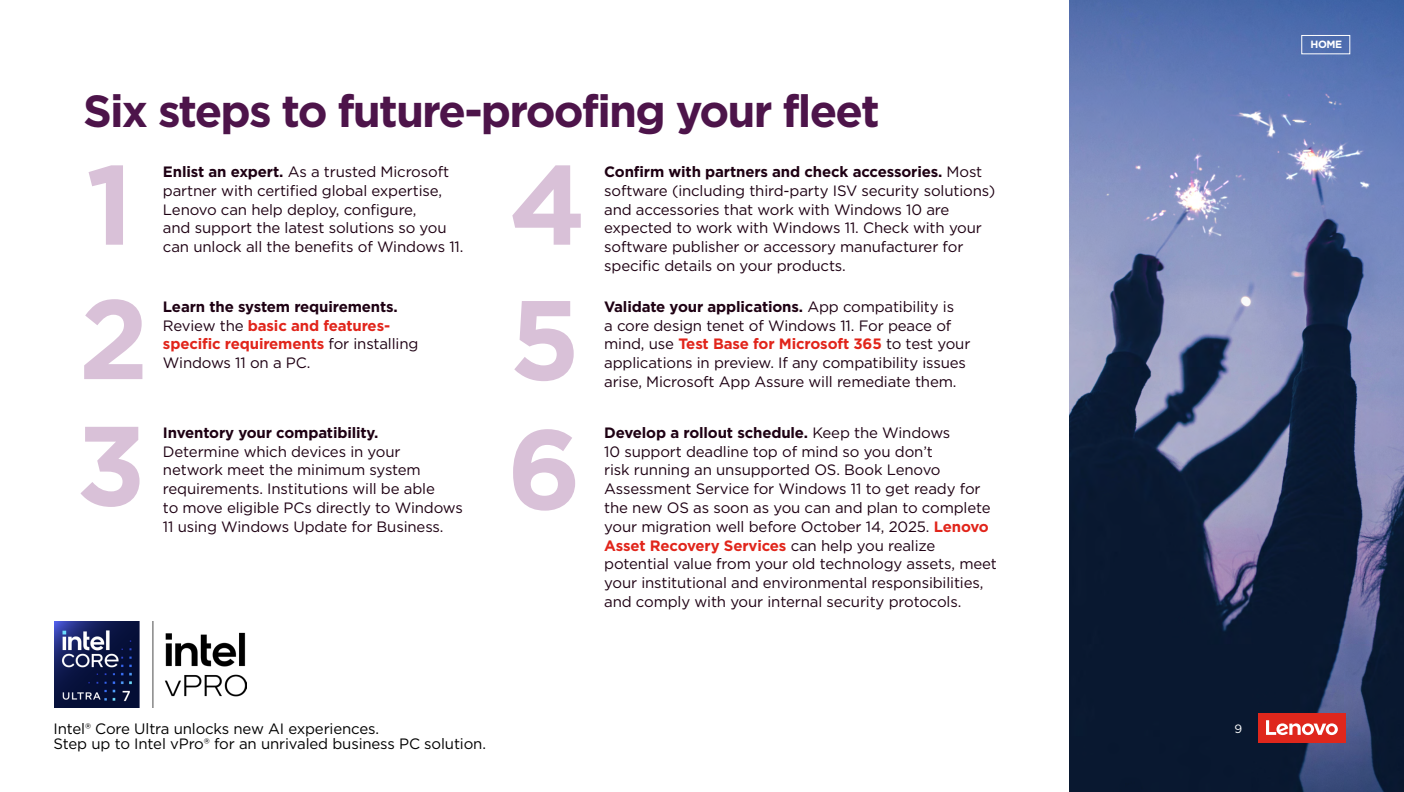
<style>
.page{position:relative;width:1404px;height:792px;background:#fff}
.page>*{position:absolute;margin:0;border:0;box-sizing:border-box;transform-origin:0 0}
.t1{font:700 112.5px "Gotham";color:#d9c1d8}
.t2{font:700 45px "Gotham";letter-spacing:-.04em;color:#4d144a}
.t3{font:15px/18.8px "Gotham";letter-spacing:-.01em;color:#1e0013}
.t4{font:15px/15px "Gotham";letter-spacing:-.01em;color:#000}
.t5{font:700 15px "Gotham";letter-spacing:-.01em;color:#1e0013}
.t6{font:12px "Gotham";color:#fff}
.t7{font:700 10.5px "Gotham";color:#fff}
.s1{font-weight:700}
.s2{font-weight:700;color:#e1251b}
</style>
<div class="page">
<img style="left:1069px;top:0;width:335px;height:792px">
<div style="left:1302px;top:35px;width:48px;height:19px;border:1px solid #fff"></div>
<img style="left:54px;top:621px;width:192px;height:86px">
<div style="left:1258px;top:713px;width:88px;height:30px;background:#df271c"></div>
<svg style="left:1266px;top:720px;width:72px;height:15px"></svg>
<h2 class="t2" style="left:83px;top:85px;width:798px">Six steps to future-proofing your fleet</h2>
<h1 class="t1" style="left:86px;top:140px;width:49px">1</h1>
<p class="t3" style="left:163px;top:162px;width:302px"><span class="s1">Enlist an expert.</span> As a trusted Microsoft partner with certified global expertise, Lenovo can help deploy, configure,<br>and support the latest solutions so you can unlock all the benefits of Windows 11.</p>
<h1 class="t1" style="left:79px;top:274px;width:72px">2</h1>
<p class="t3" style="left:163px;top:297px;width:257px"><span class="s1">Learn the system requirements.<br></span>Review the <span class="s2">basic and features&shy;specific requirements</span> for installing<br>Windows 11 on a PC.</p>
<h1 class="t1" style="left:76px;top:401px;width:71px">3</h1>
<p class="t5" style="left:163px;top:424px;width:217px">Inventory your compatibility.</p>
<p class="t3" style="left:163px;top:442px;width:301px">Determine which devices in your network meet the minimum system requirements. Institutions will be able<br>to move eligible PCs directly to Windows 11 using Windows Update for Business.</p>
<h1 class="t1" style="left:509px;top:140px;width:79px">4</h1>
<p class="t3" style="left:604px;top:162px;width:393px"><span class="s1">Confirm with partners and check accessories.</span> Most software (including third-party ISV security solutions) and accessories that work with Windows 10 are expected to work with Windows 11. Check with your software publisher or accessory manufacturer for</p>
<p class="t3" style="left:604px;top:256px;width:243px">specific details on your products.</p>
<h1 class="t1" style="left:509px;top:275px;width:72px">5</h1>
<p class="t3" style="left:604px;top:297px;width:368px"><span class="s1">Validate your applications.</span> App compatibility is<br>a core design tenet of Windows 11. For peace of mind, use <span class="s2">Test Base for Microsoft 365</span> to test your applications in preview. If any compatibility issues arise, Microsoft App Assure will remediate them.</p>
<h1 class="t1" style="left:507px;top:404px;width:76px">6</h1>
<p class="t3" style="left:604px;top:423px;width:394px"><span class="s1">Develop a rollout schedule.</span> Keep the Windows<br>10 support deadline top of mind so you don’t<br>risk running an unsupported OS. Book Lenovo Assessment Service for Windows 11 to get ready for the new OS as soon as you can and plan to complete your migration well before October 14, 2025. <span class="s2">Lenovo Asset Recovery Services</span> can help you realize potential value from your old technology assets, meet your institutional and environmental responsibilities, and comply with your internal security protocols.</p>
<p class="t4" style="left:54px;top:721px;width:434px">Intel® Core Ultra unlocks new AI experiences.<br>Step up to Intel vPro® for an unrivaled business PC solution.</p>
<p class="t6" style="left:1234px;top:721px;width:9px">9</p>
<p class="t7" style="left:1310px;top:38px;width:33px">HOME</p>
</div>
